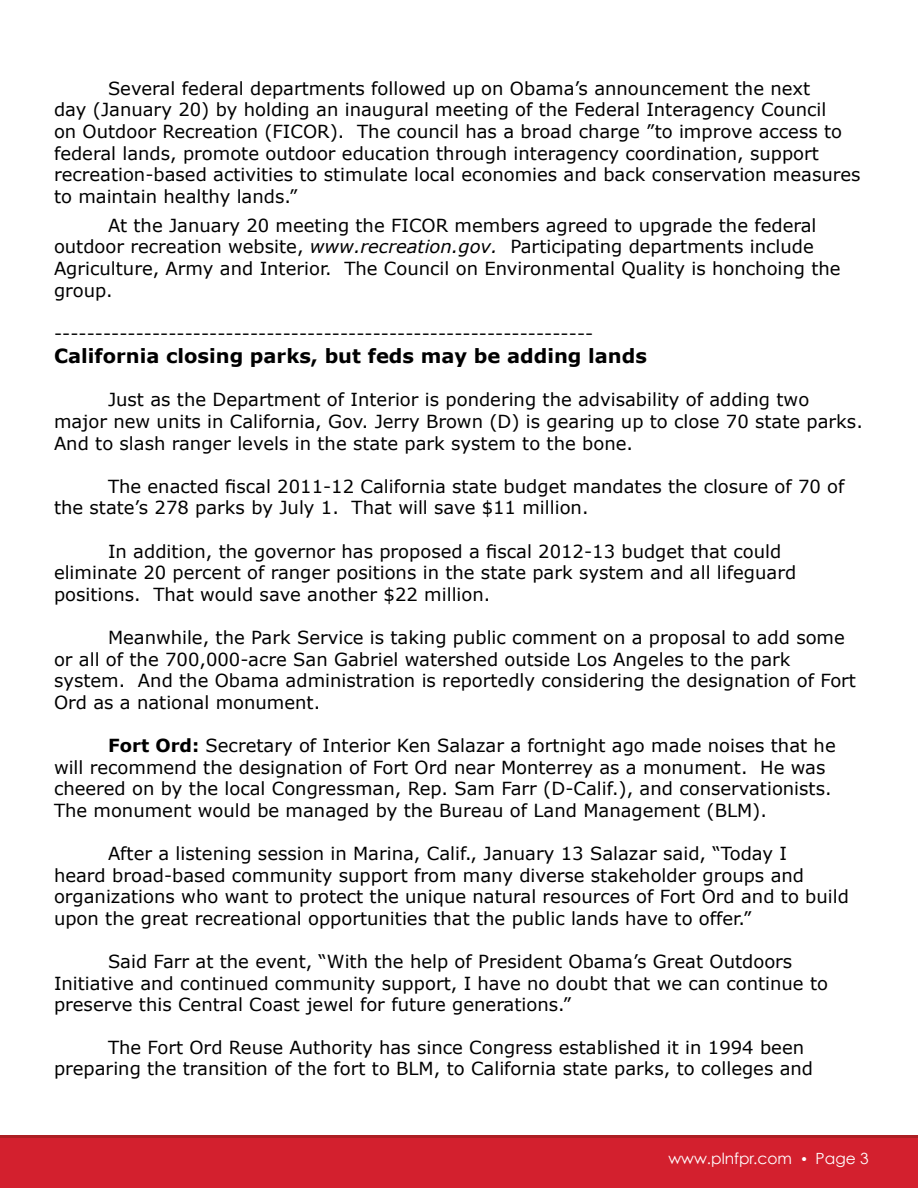
<style>
.page{position:relative;width:918px;height:1188px;background:#fff}
.page>*{position:absolute;margin:0;border:0;box-sizing:border-box;transform-origin:0 0}
.t1{font:700 19.5px "Verdana";color:#000}
.t2{font:18px/21.6px "Verdana";color:#000}
.t3{font:15.45px "Century Gothic";color:#fff}
.s1{font-style:italic}
.s2{font-weight:700}
.s3{font-size:13.5px}
</style>
<div class="page">
<div style="left:0;top:1135px;width:918px;height:49px;background:linear-gradient(to right,#ac1f23,#ac1f23)"></div>
<div style="left:1px;top:1139px;width:917px;height:49px;background:#d3202e"></div>
<p class="t2" style="left:54px;top:77px;width:808px;text-indent:54px">Several federal departments followed up on Obama’s announcement the next<br>day (January 20) by holding an inaugural meeting of the Federal Interagency Council<br>on Outdoor Recreation (FICOR). The council has a broad charge ”to improve access to federal lands, promote outdoor education through interagency coordination, support recreation-based activities to stimulate local economies and back conservation measures to maintain healthy lands.”</p>
<p class="t2" style="left:54px;top:214px;width:788px;text-indent:54px">At the January 20 meeting the FICOR members agreed to upgrade the federal outdoor recreation website, <span class="s1">www.recreation.gov.</span> Participating departments include Agriculture, Army and Interior. The Council on Environmental Quality is honchoing the group.</p>
<p class="t2" style="left:54px;top:322px;width:541px">------------------------------------------------------------------</p>
<p class="t1" style="left:54px;top:342px;width:594px">California closing parks, but feds may be adding lands</p>
<p class="t2" style="left:54px;top:389px;width:810px;text-indent:54px">Just as the Department of Interior is pondering the advisability of adding two major new units in California, Gov. Jerry Brown (D) is gearing up to close 70 state parks.<br>And to slash ranger levels in the state park system to the bone.</p>
<p class="t2" style="left:54px;top:475px;width:792px;text-indent:54px">The enacted fiscal 2011-12 California state budget mandates the closure of 70 of the state’s 278 parks by July 1. That will save $11 million.</p>
<p class="t2" style="left:54px;top:540px;width:744px;text-indent:54px">In addition, the governor has proposed a fiscal 2012-13 budget that could eliminate 20 percent of ranger positions in the state park system and all lifeguard positions. That would save another $22 million.</p>
<p class="t2" style="left:54px;top:627px;width:804px;text-indent:54px">Meanwhile, the Park Service is taking public comment on a proposal to add some or all of the 700,000-acre San Gabriel watershed outside Los Angeles to the park system. And the Obama administration is reportedly considering the designation of Fort Ord as a national monument.</p>
<p class="t2" style="left:54px;top:735px;width:783px;text-indent:54px"><span class="s2">Fort Ord:</span> Secretary of Interior Ken Salazar a fortnight ago made noises that he will recommend the designation of Fort Ord near Monterrey as a monument. He was cheered on by the local Congressman, Rep. Sam Farr (D-Calif.), and conservationists.<br>The monument would be managed by the Bureau of Land Management (BLM).</p>
<p class="t2" style="left:54px;top:843px;width:796px;text-indent:54px">After a listening session in Marina, Calif., January 13 Salazar said, “Today I<br>heard broad-based community support from many diverse stakeholder groups and organizations who want to protect the unique natural resources of Fort Ord and to build upon the great recreational opportunities that the public lands have to offer.”</p>
<p class="t2" style="left:54px;top:951px;width:776px;text-indent:54px">Said Farr at the event, “With the help of President Obama’s Great Outdoors<br>Initiative and continued community support, I have no doubt that we can continue to preserve this Central Coast jewel for future generations.”</p>
<p class="t2" style="left:54px;top:1036px;width:761px;text-indent:54px">The Fort Ord Reuse Authority has since Congress established it in 1994 been preparing the transition of the fort to BLM, to California state parks, to colleges and</p>
<p class="t3" style="left:668px;top:1149px;width:202px">www.plnfpr.com <span class="s3">•</span> Page 3</p>
</div>
